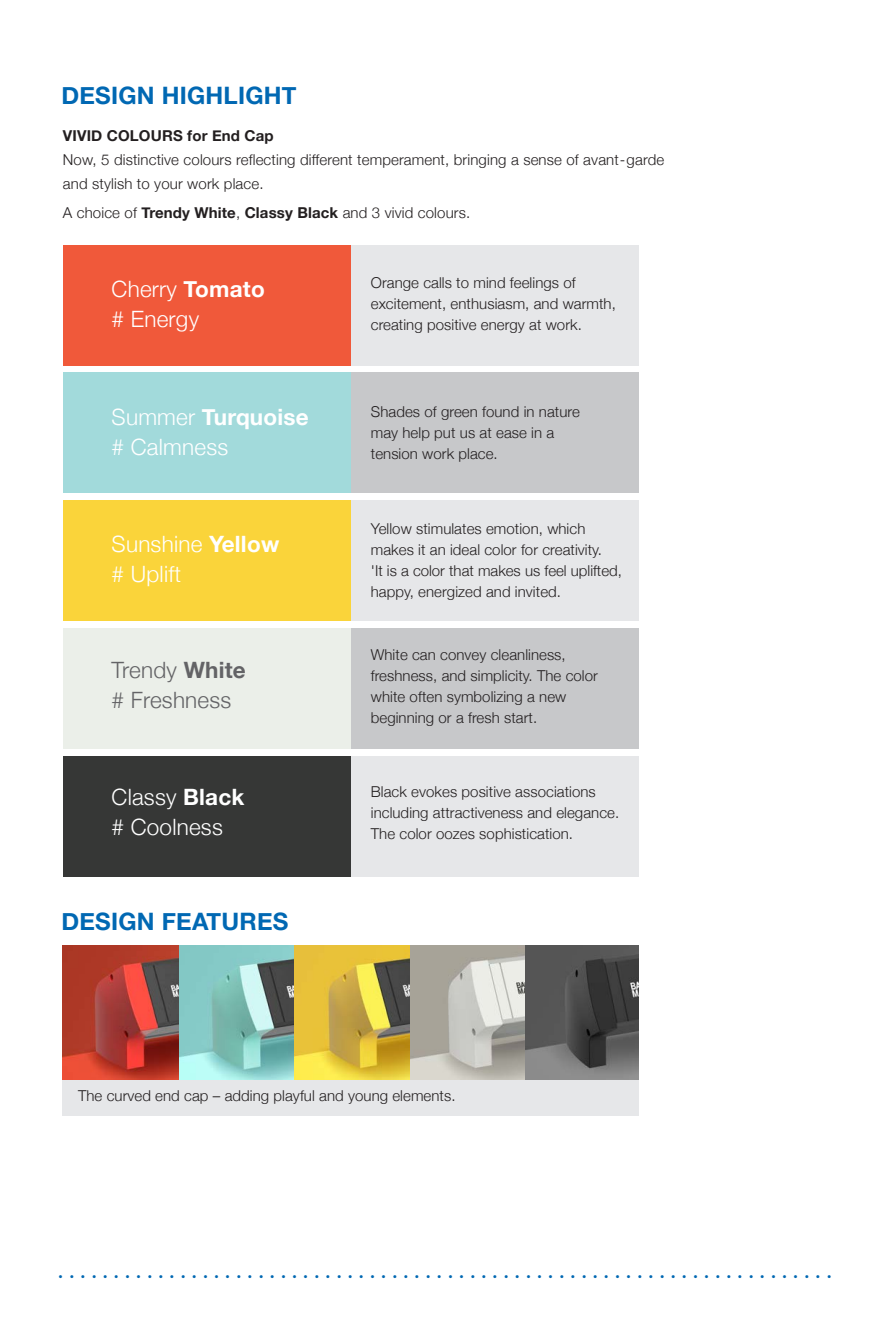
<style>
.page{position:relative;width:893px;height:1327px;background:#fff}
.page>*{position:absolute;margin:0;border:0;box-sizing:border-box;transform-origin:0 0}
.t1{font:24px "Ping Fang TC";color:#0168b3}
.t2{font:700 24px "Helvetica Neue";letter-spacing:.01em;color:#0168b3}
.t3{font:300 22.5px/30px "Helvetica Neue";letter-spacing:.01em;color:#fff}
.t4{font:300 22.5px/30px "Helvetica Neue";letter-spacing:.01em;color:#636366}
.t5{font:300 15px/21px "Helvetica Neue";letter-spacing:.005em;color:#231f20}
.t6{font:700 15px "Helvetica Neue";letter-spacing:.01em;color:#231f20}
.s1{font-weight:700}
</style>
<div class="page">
<svg style="left:62px;top:245px;width:577px;height:871px;background:#cabfae"></svg>
<h1 class="t2" style="left:61px;top:76px;width:237px">DESIGN HIGHLIGHT</h1>
<p class="t6" style="left:63px;top:124px;width:212px">VIVID COLOURS for End Cap</p>
<p class="t5" style="left:63px;top:147px;width:603px;line-height:24px">Now, 5 distinctive colours reflecting different temperament, bringing a sense of avant-garde and stylish to your work place.</p>
<p class="t5" style="left:63px;top:201px;width:409px">A choice of <span class="s1">Trendy White</span>, <span class="s1">Classy Black</span> and 3 vivid colours.</p>
<h2 class="t3" style="left:112px;top:272px;width:155px">Cherry <span class="s1">Tomato </span># Energy</h2>
<p class="t5" style="left:371px;top:271px;width:247px">Orange calls to mind feelings of excitement, enthusiasm, and warmth, creating positive energy at work.</p>
<h2 class="t3" style="left:112px;top:401px;width:199px">Summer <span class="s1">Turquoise </span># Calmness</h2>
<h2 class="t3" style="left:112px;top:527px;width:169px">Sunshine <span class="s1">Yellow </span># Uplift</h2>
<h2 class="t4" style="left:112px;top:654px;width:136px">Trendy <span class="s1">White </span># Freshness</h2>
<p class="t5" style="left:371px;top:400px;width:210px">Shades of green found in nature may help put us at ease in a tension work place.</p>
<p class="t5" style="left:371px;top:517px;width:253px">Yellow stimulates emotion, which makes it an ideal color for creativity.<br>'It is a color that makes us feel uplifted, happy, energized and invited.</p>
<p class="t5" style="left:371px;top:643px;width:229px">White can convey cleanliness, freshness, and simplicity. The color white often symbolizing a new beginning or a fresh start.</p>
<h2 class="t3" style="left:112px;top:780px;width:134px">Classy <span class="s1">Black </span># Coolness</h2>
<p class="t5" style="left:371px;top:780px;width:250px">Black evokes positive associations including attractiveness and elegance.<br>The color oozes sophistication.</p>
<h1 class="t2" style="left:61px;top:903px;width:228px">DESIGN FEATURES</h1>
<p class="t5" style="left:78px;top:1084px;width:379px">The curved end cap – adding playful and young elements.</p>
<h1 class="t1" style="left:58px;top:1254px;width:776px">......................................................................</h1>
</div>
